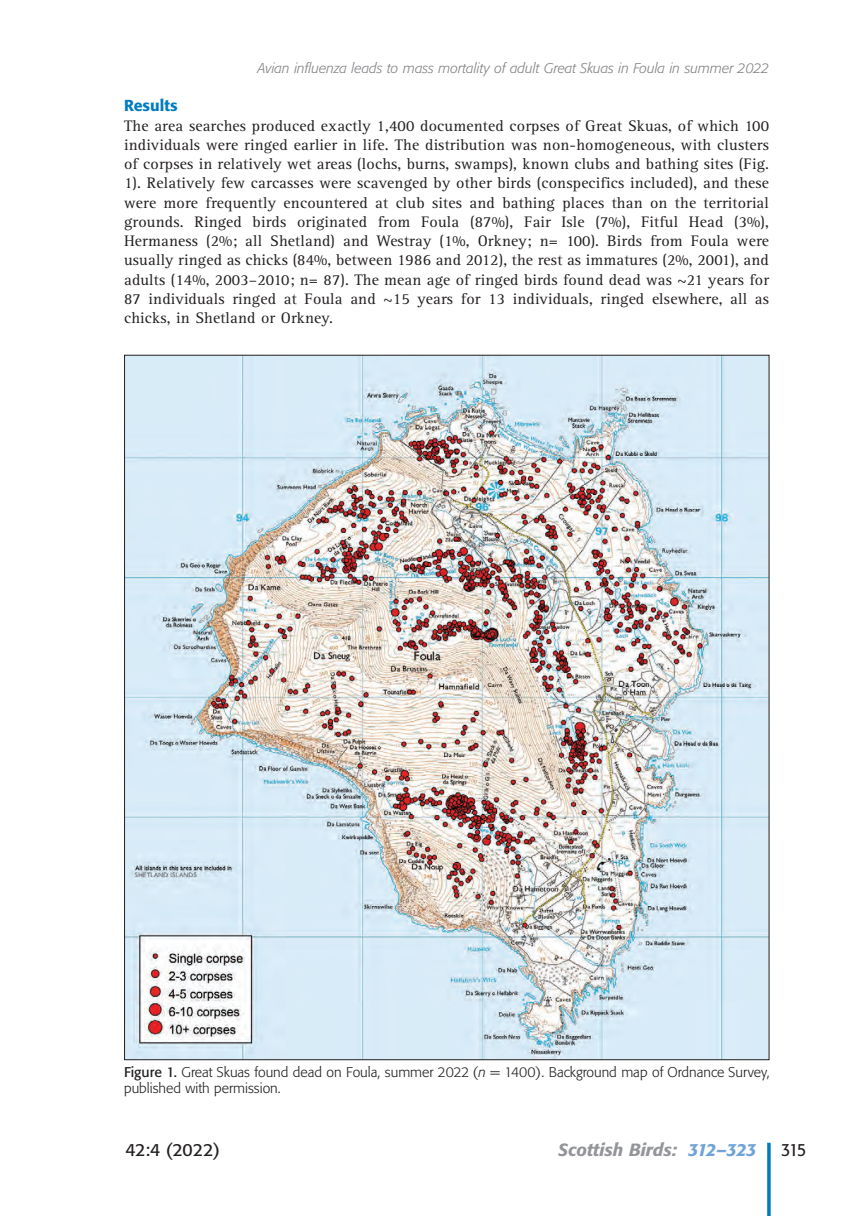
<style>
.page{position:relative;width:844px;height:1216px;background:#fff}
.page>*{position:absolute;margin:0;border:0;box-sizing:border-box;transform-origin:0 0}
.t1{font:italic 500 17.5px "Formata BQ";color:#939598}
.t2{font:17.5px "Formata BQ";letter-spacing:-.02em;color:#231f20}
.t3{font:17.5px "Formata BQ";letter-spacing:-.02em;color:#231f20;scale:.9 1}
.t4{font:15.75px/19.2px "AT Rotis Serif";letter-spacing:.01em;color:#231f20;text-align:justify}
.t5{font:500 15.75px "Formata BQ";color:#007cc2}
.t6{font:300 14px/15.8px "Formata BQ";color:#231f20}
.t7{font:italic 300 14px "Formata BQ";color:#808285}
.s1{font-weight:400}
.s2{font-style:italic}
.s3{color:#70a3d6}
</style>
<div class="page">
<hr style="left:767px;top:1142px;width:3px;height:73px;background:#007cc2">
<img style="left:126px;top:357px;width:641px;height:701px">
<p class="t7" style="left:258px;top:59px;width:513px">Avian influenza leads to mass mortality of adult Great Skuas in Foula in summer 2022</p>
<p class="t5" style="left:124px;top:96px;width:55px">Results</p>
<p class="t4" style="left:124px;top:116px;width:646px">The area searches produced exactly 1,400 documented corpses of Great Skuas, of which 100 individuals were ringed earlier in life. The distribution was non-homogeneous, with clusters of corpses in relatively wet areas (lochs, burns, swamps), known clubs and bathing sites (Fig.<br>1). Relatively few carcasses were scavenged by other birds (conspecifics included), and these were more frequently encountered at club sites and bathing places than on the territorial grounds. Ringed birds originated from Foula (87%), Fair Isle (7%), Fitful Head (3%), Hermaness (2%; all Shetland) and Westray (1%, Orkney; n= 100). Birds from Foula were usually ringed as chicks (84%, between 1986 and 2012), the rest as immatures (2%, 2001), and adults (14%, 2003–2010; n= 87). The mean age of ringed birds found dead was ~21 years for 87 individuals ringed at Foula and ~15 years for 13 individuals, ringed elsewhere, all as chicks, in Shetland or Orkney.</p>
<p class="t6" style="left:124px;top:1064px;width:646px"><span class="s1">Figure 1.</span> Great Skuas found dead on Foula, summer 2022 (<span class="s2">n</span> = 1400). Background map of Ordnance Survey, published with permission.</p>
<p class="t2" style="left:125px;top:1138px;width:96px">42:4 (2022)</p>
<p class="t1" style="left:558px;top:1138px;width:199px">Scottish Birds: <span class="s3">312–323</span></p>
<p class="t3" style="left:781px;top:1138px;width:29px">315</p>
</div>
